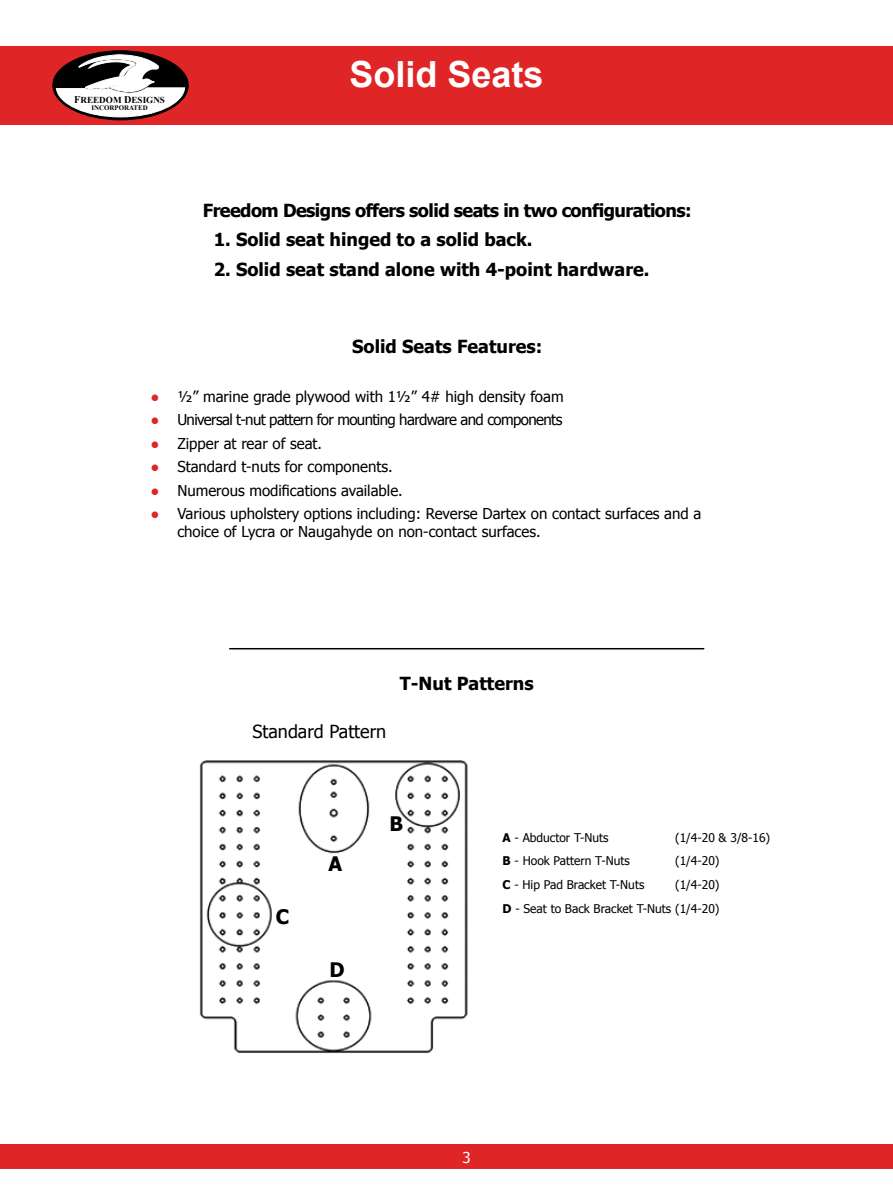
<style>
.page{position:relative;width:893px;height:1188px;background:#fff}
.page>*{position:absolute;margin:0;border:0;box-sizing:border-box;transform-origin:0 0}
.t1{font:700 36px "Arial";color:#fff}
.t2{font:700 19.95px "Tahoma";color:#000}
.t3{font:700 18px "Tahoma";color:#000}
.t4{font:700 18px "Tahoma";letter-spacing:-.03em;color:#000}
.t5{font:18px "Tahoma";color:#000}
.t6{font:15px/18px "Tahoma";color:#000}
.t7{font:15px "Tahoma";letter-spacing:-.04em;color:#000}
.t8{font:15px "Tahoma";color:#fff}
.t9{font:12px/23.7px "Tahoma";color:#000;text-align:right}
.t10{font:700 9.15px "Times New Roman";color:#000}
.t11{font:700 6.9px "Times New Roman";color:#000}
.s1{font-size:10.2px}
.s2{color:#df2526}
.s3{font-weight:700}
</style>
<div class="page">
<div style="left:0;top:1144px;width:893px;height:25px;background:#df2526"></div>
<div style="left:0;top:46px;width:893px;height:79px;background:#df2526"></div>
<img style="left:199px;top:760px;width:269px;height:294px">
<svg style="left:56px;top:54px;width:129px;height:63px;background:#a48d8d"></svg>
<hr style="left:230px;top:648px;width:474px;height:1px;background:#000">
<p class="t10" style="left:74px;top:94px;width:92px"><span class="s1">F</span>REEDOM <span class="s1">D</span>ESIGNS</p>
<p class="t11" style="left:92px;top:103px;width:58px">INCORPORATED</p>
<h1 class="t1" style="left:349px;top:50px;width:196px">Solid Seats</h1>
<p class="t4" style="left:203px;top:197px;width:490px">Freedom Designs offers solid seats in two configurations:</p>
<p class="t3" style="left:214px;top:227px;width:320px">1. Solid seat hinged to a solid back.</p>
<p class="t3" style="left:214px;top:257px;width:437px">2. Solid seat stand alone with 4-point hardware.</p>
<p class="t3" style="left:352px;top:334px;width:192px">Solid Seats Features:</p>
<p class="t6" style="left:150px;top:387px;width:415px"><span class="s2">●</span> ½” marine grade plywood with 1½” 4# high density foam</p>
<p class="t7" style="left:150px;top:410px;width:413px"><span class="s2">●</span> Universal t-nut pattern for mounting hardware and components</p>
<p class="t6" style="left:150px;top:434px;width:173px"><span class="s2">●</span> Zipper at rear of seat.</p>
<p class="t6" style="left:150px;top:457px;width:244px"><span class="s2">●</span> Standard t-nuts for components.</p>
<p class="t6" style="left:150px;top:481px;width:254px"><span class="s2">●</span> Numerous modifications available.</p>
<p class="t6" style="left:177px;top:504px;width:525px;text-indent:-27px"><span class="s2">●</span> Various upholstery options including: Reverse Dartex on contact surfaces and a choice of Lycra or Naugahyde on non-contact surfaces.</p>
<p class="t5" style="left:252px;top:719px;width:135px">Standard Pattern</p>
<p class="t3" style="left:400px;top:671px;width:135px">T-Nut Patterns</p>
<h2 class="t2" style="left:276px;top:903px;width:15px">C</h2>
<h2 class="t2" style="left:328px;top:850px;width:15px">A</h2>
<h2 class="t2" style="left:329px;top:956px;width:17px">D</h2>
<h2 class="t2" style="left:389px;top:810px;width:15px">B</h2>
<p class="t9" style="left:503px;top:825px;width:107px"><span class="s3">A</span> - Abductor T-Nuts</p>
<p class="t9" style="left:675px;top:825px;width:97px">(1/4-20 &amp; 3/8-16)</p>
<p class="t9" style="left:503px;top:849px;width:129px"><span class="s3">B</span> - Hook Pattern T-Nuts</p>
<p class="t9" style="left:675px;top:849px;width:46px">(1/4-20)</p>
<p class="t9" style="left:503px;top:872px;width:143px"><span class="s3">C</span> - Hip Pad Bracket T-Nuts</p>
<p class="t9" style="left:503px;top:872px;width:218px">(1/4-20)<br><span class="s3">D</span> - Seat to Back Bracket T-Nuts (1/4-20)</p>
<p class="t8" style="left:463px;top:1148px;width:10px">3</p>
</div>
